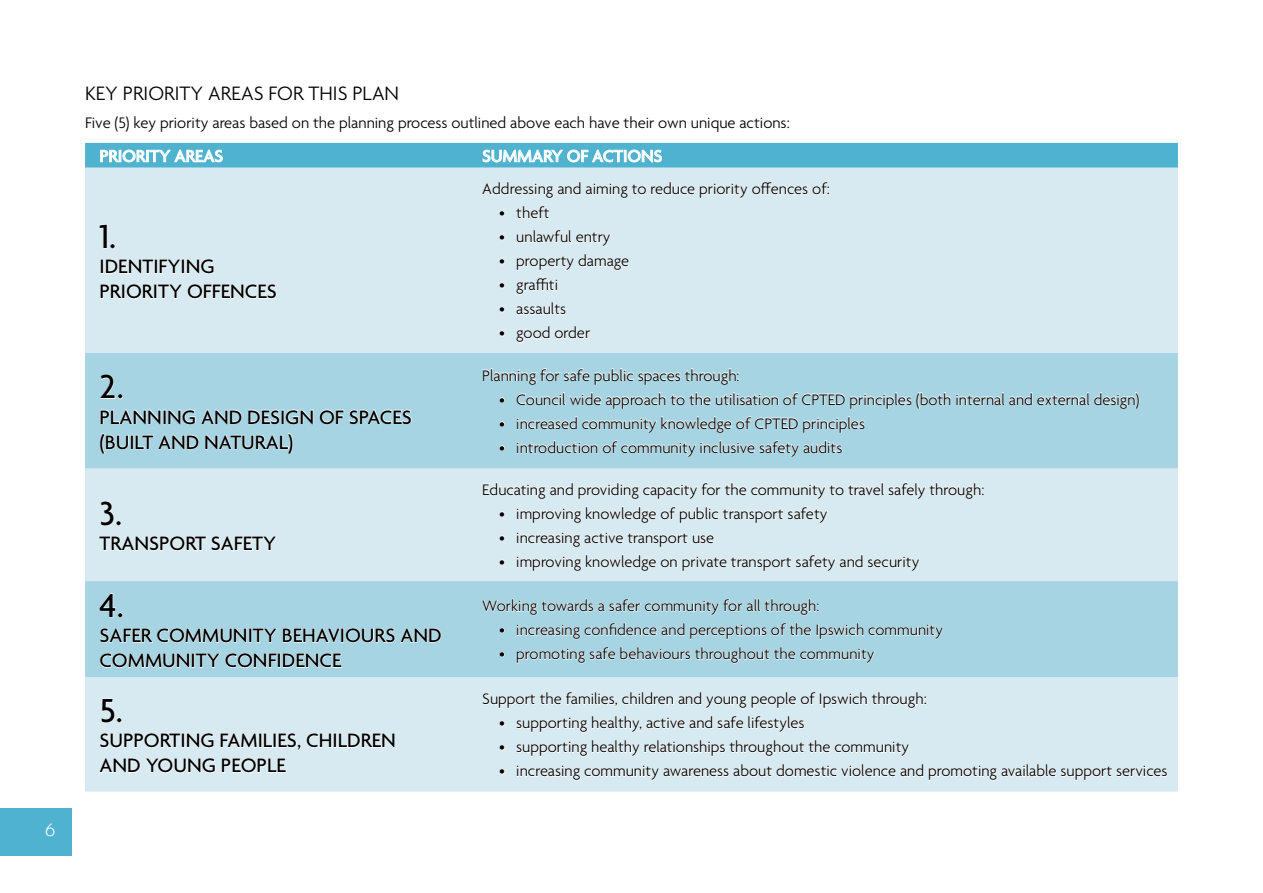
<style>
.page{position:relative;width:1263px;height:893px;background:#fff}
.page>*{position:absolute;margin:0;border:0;box-sizing:border-box;transform-origin:0 0}
.t1{font:500 36px "Agenda";color:#000}
.t2{font:500 21px/25.2px "Agenda";color:#000}
.t3{font:300 21px "Agenda";color:#000}
.t4{font:500 18px "Agenda";color:#fff}
.t5{font:18px "Kabel IT Cby BT";color:#fff}
.t6{font:300 16.5px "Agenda";color:#000}
</style>
<div class="page">
<div style="left:85px;top:168px;width:1093px;height:624px;background:#d7eaf1"></div>
<svg style="left:85px;top:353px;width:1093px;height:324px;background:#b8dce8"></svg>
<svg style="left:85px;top:143px;width:1093px;height:25px;background:#5bb8d2"></svg>
<svg style="left:99px;top:224px;width:16px;height:25px"></svg>
<svg style="left:101px;top:259px;width:113px;height:15px"></svg>
<svg style="left:100px;top:284px;width:177px;height:15px"></svg>
<svg style="left:482px;top:182px;width:347px;height:17px"></svg>
<svg style="left:500px;top:211px;width:4px;height:5px"></svg>
<svg style="left:516px;top:206px;width:34px;height:13px"></svg>
<svg style="left:500px;top:235px;width:4px;height:5px"></svg>
<svg style="left:516px;top:230px;width:95px;height:17px"></svg>
<svg style="left:500px;top:259px;width:4px;height:5px"></svg>
<svg style="left:516px;top:254px;width:113px;height:17px"></svg>
<svg style="left:500px;top:284px;width:4px;height:4px"></svg>
<svg style="left:516px;top:278px;width:41px;height:17px"></svg>
<svg style="left:500px;top:308px;width:4px;height:4px"></svg>
<svg style="left:516px;top:302px;width:50px;height:13px"></svg>
<svg style="left:500px;top:332px;width:4px;height:4px"></svg>
<svg style="left:516px;top:326px;width:75px;height:17px"></svg>
<svg style="left:100px;top:374px;width:23px;height:25px"></svg>
<svg style="left:100px;top:409px;width:142px;height:16px"></svg>
<svg style="left:248px;top:409px;width:164px;height:16px;background:#c2e1eb"></svg>
<svg style="left:100px;top:433px;width:99px;height:21px;background:#bcdee9"></svg>
<svg style="left:205px;top:433px;width:88px;height:21px;background:#bcdee9"></svg>
<svg style="left:483px;top:368px;width:256px;height:17px"></svg>
<svg style="left:500px;top:398px;width:4px;height:4px"></svg>
<svg style="left:516px;top:392px;width:623px;height:17px"></svg>
<svg style="left:500px;top:422px;width:4px;height:4px"></svg>
<svg style="left:517px;top:416px;width:348px;height:17px"></svg>
<svg style="left:500px;top:446px;width:4px;height:4px"></svg>
<svg style="left:517px;top:440px;width:325px;height:17px"></svg>
<svg style="left:100px;top:501px;width:21px;height:25px"></svg>
<svg style="left:99px;top:536px;width:178px;height:15px"></svg>
<svg style="left:483px;top:482px;width:501px;height:17px"></svg>
<svg style="left:500px;top:512px;width:4px;height:4px"></svg>
<svg style="left:517px;top:506px;width:311px;height:17px"></svg>
<svg style="left:500px;top:536px;width:4px;height:4px"></svg>
<svg style="left:517px;top:532px;width:197px;height:15px"></svg>
<svg style="left:500px;top:560px;width:4px;height:4px"></svg>
<svg style="left:517px;top:554px;width:403px;height:17px"></svg>
<svg style="left:99px;top:593px;width:24px;height:25px"></svg>
<svg style="left:100px;top:628px;width:342px;height:15px"></svg>
<svg style="left:100px;top:653px;width:242px;height:15px;background:#c4e2ec"></svg>
<svg style="left:482px;top:598px;width:337px;height:18px"></svg>
<svg style="left:500px;top:628px;width:4px;height:5px"></svg>
<svg style="left:517px;top:623px;width:426px;height:17px"></svg>
<svg style="left:500px;top:652px;width:4px;height:5px"></svg>
<svg style="left:516px;top:647px;width:359px;height:17px"></svg>
<svg style="left:101px;top:698px;width:21px;height:25px"></svg>
<svg style="left:100px;top:733px;width:114px;height:15px"></svg>
<svg style="left:220px;top:733px;width:175px;height:18px"></svg>
<svg style="left:99px;top:758px;width:117px;height:15px"></svg>
<svg style="left:222px;top:758px;width:64px;height:15px"></svg>
<svg style="left:482px;top:692px;width:444px;height:17px"></svg>
<svg style="left:500px;top:721px;width:4px;height:5px"></svg>
<svg style="left:516px;top:716px;width:289px;height:17px"></svg>
<svg style="left:500px;top:746px;width:4px;height:4px"></svg>
<svg style="left:516px;top:740px;width:393px;height:17px"></svg>
<svg style="left:500px;top:770px;width:4px;height:4px"></svg>
<svg style="left:517px;top:764px;width:651px;height:17px"></svg>
<div style="left:0;top:808px;width:72px;height:47px;background:#4fb3cf"></div>
<p class="t5" style="left:46px;top:819px;width:11px">6</p>
<p class="t3" style="left:85px;top:82px;width:90px">Key Priority</p>
<p class="t3" style="left:208px;top:82px;width:192px">Areas for this Plan</p>
<p class="t6" style="left:85px;top:114px;width:706px">Five (5) key priority areas based on the planning process outlined above each have their own unique actions:</p>
<p class="t4" style="left:100px;top:146px;width:125px">PRIORITY AREAS</p>
<p class="t4" style="left:482px;top:146px;width:181px">SUMMARY OF ACTIONS</p>
<h1 class="t1" style="left:100px;top:217px;width:18px">1.</h1>
<p class="t2" style="left:100px;top:255px;width:179px">IDENTIFYING<br>PRIORITY OFFENCES</p>
<h1 class="t1" style="left:100px;top:367px;width:26px">2.</h1>
<p class="t2" style="left:100px;top:406px;width:314px">PLANNING AND DESIGN OF SPACES (BUILT AND NATURAL)</p>
<h1 class="t1" style="left:100px;top:494px;width:24px">3.</h1>
<p class="t2" style="left:100px;top:532px;width:178px">TRANSPORT SAFETY</p>
<h1 class="t1" style="left:100px;top:586px;width:26px">4.</h1>
<p class="t2" style="left:100px;top:624px;width:344px">SAFER COMMUNITY BEHAVIOURS AND<br>COMMUNITY CONFIDENCE</p>
<h1 class="t1" style="left:100px;top:691px;width:25px">5.</h1>
<p class="t2" style="left:100px;top:729px;width:298px">SUPPORTING FAMILIES, CHILDREN<br>AND YOUNG PEOPLE</p>
<p class="t6" style="left:482px;top:180px;width:349px">Addressing and aiming to reduce priority offences of:</p>
<p class="t6" style="left:499px;top:204px;width:52px">• theft</p>
<p class="t6" style="left:499px;top:228px;width:113px">• unlawful entry</p>
<p class="t6" style="left:499px;top:252px;width:131px">• property damage</p>
<p class="t6" style="left:499px;top:276px;width:60px">• graffiti</p>
<p class="t6" style="left:499px;top:300px;width:68px">• assaults</p>
<p class="t6" style="left:499px;top:324px;width:92px">• good order</p>
<p class="t6" style="left:482px;top:366px;width:259px">Planning for safe public spaces through:</p>
<p class="t6" style="left:499px;top:390px;width:642px">• Council wide approach to the utilisation of CPTED principles (both internal and external design)</p>
<p class="t6" style="left:499px;top:414px;width:367px">• increased community knowledge of CPTED principles</p>
<p class="t6" style="left:499px;top:438px;width:345px">• introduction of community inclusive safety audits</p>
<p class="t6" style="left:482px;top:480px;width:504px">Educating and providing capacity for the community to travel safely through:</p>
<p class="t6" style="left:499px;top:504px;width:330px">• improving knowledge of public transport safety</p>
<p class="t6" style="left:499px;top:529px;width:216px">• increasing active transport use</p>
<p class="t6" style="left:499px;top:553px;width:422px">• improving knowledge on private transport safety and security</p>
<p class="t6" style="left:482px;top:597px;width:339px">Working towards a safer community for all through:</p>
<p class="t6" style="left:499px;top:621px;width:445px">• increasing confidence and perceptions of the Ipswich community</p>
<p class="t6" style="left:499px;top:645px;width:377px">• promoting safe behaviours throughout the community</p>
<p class="t6" style="left:482px;top:690px;width:446px">Support the families, children and young people of Ipswich through:</p>
<p class="t6" style="left:499px;top:714px;width:307px">• supporting healthy, active and safe lifestyles</p>
<p class="t6" style="left:499px;top:738px;width:411px">• supporting healthy relationships throughout the community</p>
<p class="t6" style="left:499px;top:762px;width:670px">• increasing community awareness about domestic violence and promoting available support services</p>
</div>
